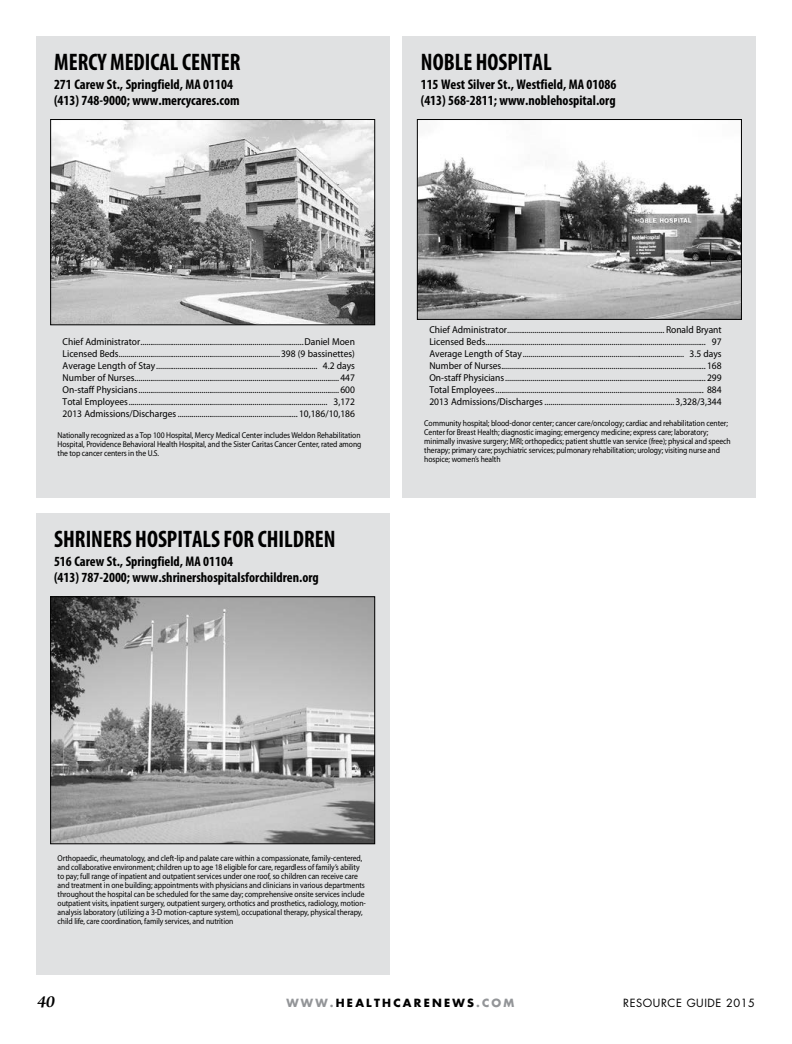
<style>
.page{position:relative;width:792px;height:1044px;background:#fff}
.page>*{position:absolute;margin:0;border:0;box-sizing:border-box;transform-origin:0 0}
.t1{font:700 condensed 24px "Myriad Pro";color:#000;scale:.95 1}
.t2{font:italic 600 18px "Arno Pro";color:#000}
.t3{font:700 condensed 14px/16px "Myriad Pro";color:#000}
.t4{font:700 11px "Futura";letter-spacing:.2em;color:#000}
.t5{font:11px "Futura";letter-spacing:.05em;color:#000}
.t6{font:10px/12px "Myriad Pro";color:#000;text-align:justify;scale:.95 1}
.t7{font:8.5px/9px "Myriad Pro";letter-spacing:-.01em;color:#000;scale:.9 1}
.s1{color:#939598}
</style>
<div class="page">
<div style="left:36px;top:36px;width:353px;height:462px;background:#e0e1e2"></div>
<img style="left:52px;top:121px;width:321px;height:202px">
<div style="left:50px;top:119px;width:325px;height:206px;border:1px solid #000"></div>
<div style="left:403px;top:36px;width:353px;height:462px;background:#e0e1e2"></div>
<img style="left:419px;top:121px;width:321px;height:197px">
<div style="left:417px;top:119px;width:325px;height:201px;border:1px solid #000"></div>
<div style="left:36px;top:514px;width:353px;height:461px;background:#e0e1e2"></div>
<img style="left:52px;top:598px;width:321px;height:244px">
<div style="left:50px;top:596px;width:325px;height:248px;border:1px solid #000"></div>
<h1 class="t1" style="left:54px;top:47px;width:198px">MERCY MEDICAL CENTER</h1>
<h3 class="t3" style="left:54px;top:76px;width:187px">271 Carew St., Springfield, MA 01104 (413) 748-9000; www.mercycares.com</h3>
<h1 class="t1" style="left:421px;top:47px;width:139px">NOBLE HOSPITAL</h1>
<h3 class="t3" style="left:421px;top:76px;width:197px">115 West Silver St., Westfield, MA 01086 (413) 568-2811; www.noblehospital.org</h3>
<p class="t6" style="left:63px;top:335px;width:309px">Chief Administrator...................................................................................Daniel Moen Licensed Beds..................................................................................398 (9 bassinettes)<br>Average Length of Stay.................................................................................. 4.2 days Number of Nurses........................................................................................................ 447<br>On-staff Physicians...................................................................................................... 600<br>Total Employees..................................................................................................... 3,172<br>2013 Admissions/Discharges ............................................................. 10,186/10,186</p>
<p class="t7" style="left:58px;top:430px;width:339px;text-align:justify">Nationally recognized as a Top 100 Hospital, Mercy Medical Center includes Weldon Rehabilitation Hospital, Providence Behavioral Health Hospital, and the Sister Caritas Cancer Center, rated among the top cancer centers in the U.S.</p>
<h1 class="t1" style="left:54px;top:524px;width:298px">SHRINERS HOSPITALS FOR CHILDREN</h1>
<h3 class="t3" style="left:54px;top:553px;width:266px">516 Carew St., Springfield, MA 01104<br>(413) 787-2000; www.shrinershospitalsforchildren.org</h3>
<p class="t6" style="left:429px;top:323px;width:309px">Chief Administrator................................................................................ Ronald Bryant Licensed Beds................................................................................................................ 97<br>Average Length of Stay.................................................................................. 3.5 days Number of Nurses........................................................................................................ 168<br>On-staff Physicians...................................................................................................... 299<br>Total Employees.......................................................................................................... 884<br>2013 Admissions/Discharges ..................................................................3,328/3,344</p>
<p class="t7" style="left:424px;top:418px;width:342px">Community hospital; blood-donor center; cancer care/oncology; cardiac and rehabilitation center; Center for Breast Health; diagnostic imaging; emergency medicine; express care; laboratory; minimally invasive surgery; MRI; orthopedics; patient shuttle van service (free); physical and speech therapy; primary care; psychiatric services; pulmonary rehabilitation; urology; visiting nurse and hospice; women’s health</p>
<p class="t7" style="left:58px;top:853px;width:344px">Orthopaedic, rheumatology, and cleft-lip and palate care within a compassionate, family-centered, and collaborative environment; children up to age 18 eligible for care, regardless of family’s ability to pay; full range of inpatient and outpatient services under one roof, so children can receive care and treatment in one building; appointments with physicians and clinicians in various departments throughout the hospital can be scheduled for the same day; comprehensive onsite services include outpatient visits, inpatient surgery, outpatient surgery, orthotics and prosthetics, radiology, motion&shy;analysis laboratory (utilizing a 3-D motion-capture system), occupational therapy, physical therapy, child life, care coordination, family services, and nutrition</p>
<h2 class="t2" style="left:37px;top:991px;width:19px">40</h2>
<p class="t4" style="left:286px;top:995px;width:230px"><span class="s1">WWW.</span>HEALTHCARENEWS<span class="s1">.COM</span></p>
<p class="t5" style="left:623px;top:995px;width:133px">RESOURCE GUIDE 2015</p>
</div>
